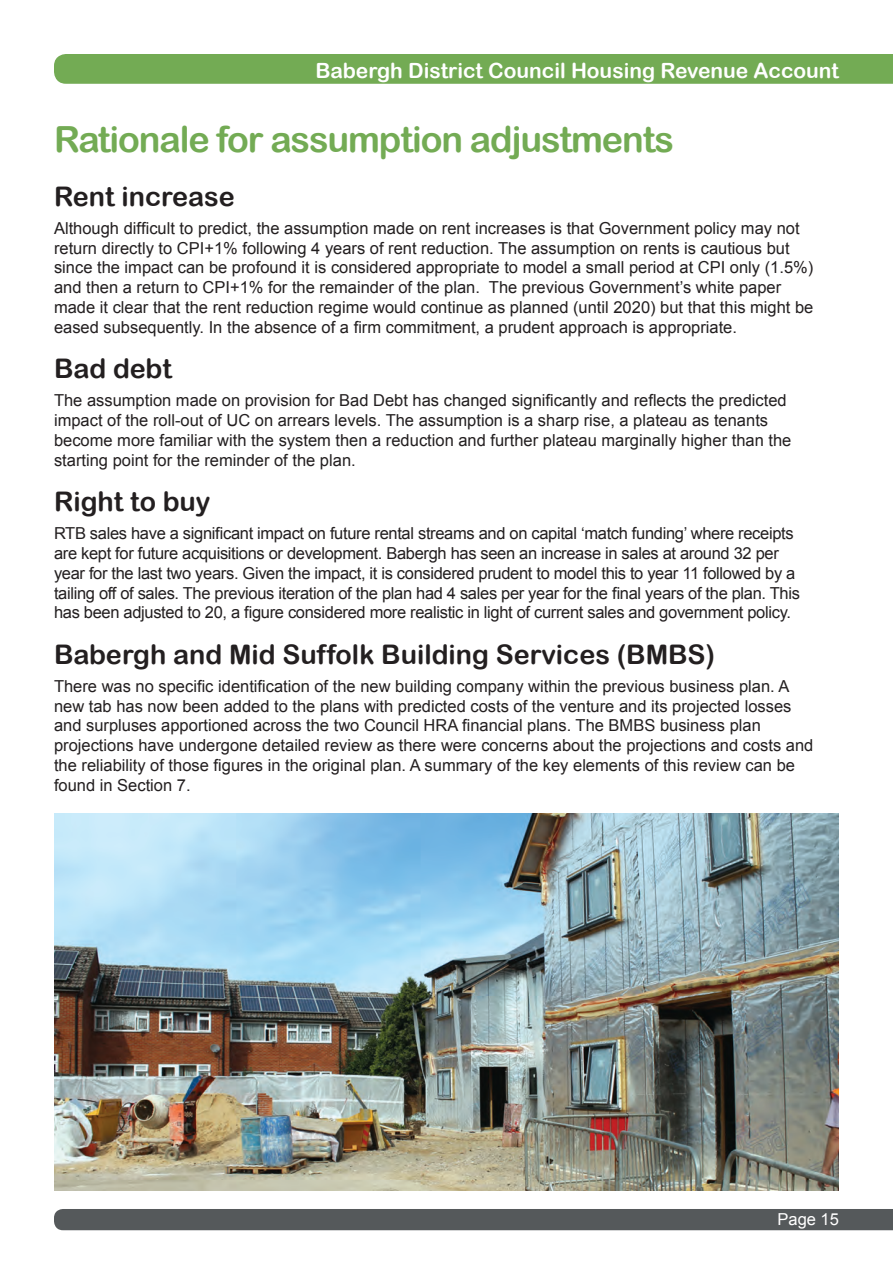
<style>
.page{position:relative;width:893px;height:1263px;background:#fff}
.page>*{position:absolute;margin:0;border:0;box-sizing:border-box;transform-origin:0 0}
.t1{font:36px "Arial Rounded MT Bold";letter-spacing:-.03em;color:#73ab54}
.t2{font:27px "Arial Rounded MT Bold";color:#231f20}
.t3{font:21px "Arial Rounded MT Bold";color:#fff}
.t4{font:16.5px/19.8px "Arial";color:#231f20}
.t5{font:16.5px/19.8px "Arial";letter-spacing:-.02em;color:#231f20}
.t6{font:16.5px "Arial";color:#fff}
</style>
<div class="page">
<div style="left:54px;top:54px;width:839px;height:30px;background:#73ab54"></div>
<div style="left:54px;top:1209px;width:839px;height:21px;background:#55595b"></div>
<img style="left:54px;top:814px;width:785px;height:376px">
<p class="t3" style="left:316px;top:58px;width:525px">Babergh District Council Housing Revenue Account</p>
<h1 class="t1" style="left:54px;top:118px;width:622px">Rationale for assumption adjustments</h1>
<h2 class="t2" style="left:54px;top:180px;width:182px">Rent increase</h2>
<p class="t4" style="left:54px;top:218px;width:761px">Although difficult to predict, the assumption made on rent increases is that Government policy may not return directly to CPI+1% following 4 years of rent reduction. The assumption on rents is cautious but since the impact can be profound it is considered appropriate to model a small period at CPI only (1.5%) and then a return to CPI+1% for the remainder of the plan. The previous Government’s white paper made it clear that the rent reduction regime would continue as planned (until 2020) but that this might be eased subsequently. In the absence of a firm commitment, a prudent approach is appropriate.</p>
<h2 class="t2" style="left:54px;top:352px;width:120px">Bad debt</h2>
<p class="t4" style="left:54px;top:391px;width:739px">The assumption made on provision for Bad Debt has changed significantly and reflects the predicted impact of the roll-out of UC on arrears levels. The assumption is a sharp rise, a plateau as tenants become more familiar with the system then a reduction and further plateau marginally higher than the starting point for the reminder of the plan.</p>
<h2 class="t2" style="left:54px;top:485px;width:158px">Right to buy</h2>
<p class="t5" style="left:54px;top:524px;width:747px">RTB sales have a significant impact on future rental streams and on capital ‘match funding’ where receipts are kept for future acquisitions or development. Babergh has seen an increase in sales at around 32 per year for the last two years. Given the impact, it is considered prudent to model this to year 11 followed by a tailing off of sales. The previous iteration of the plan had 4 sales per year for the final years of the plan. This has been adjusted to 20, a figure considered more realistic in light of current sales and government policy.</p>
<h2 class="t2" style="left:54px;top:638px;width:663px">Babergh and Mid Suffolk Building Services (BMBS)</h2>
<p class="t4" style="left:54px;top:676px;width:761px">There was no specific identification of the new building company within the previous business plan. A new tab has now been added to the plans with predicted costs of the venture and its projected losses and surpluses apportioned across the two Council HRA financial plans. The BMBS business plan projections have undergone detailed review as there were concerns about the projections and costs and the reliability of those figures in the original plan. A summary of the key elements of this review can be found in Section 7.</p>
<p class="t6" style="left:777px;top:1208px;width:63px">Page 15</p>
</div>
